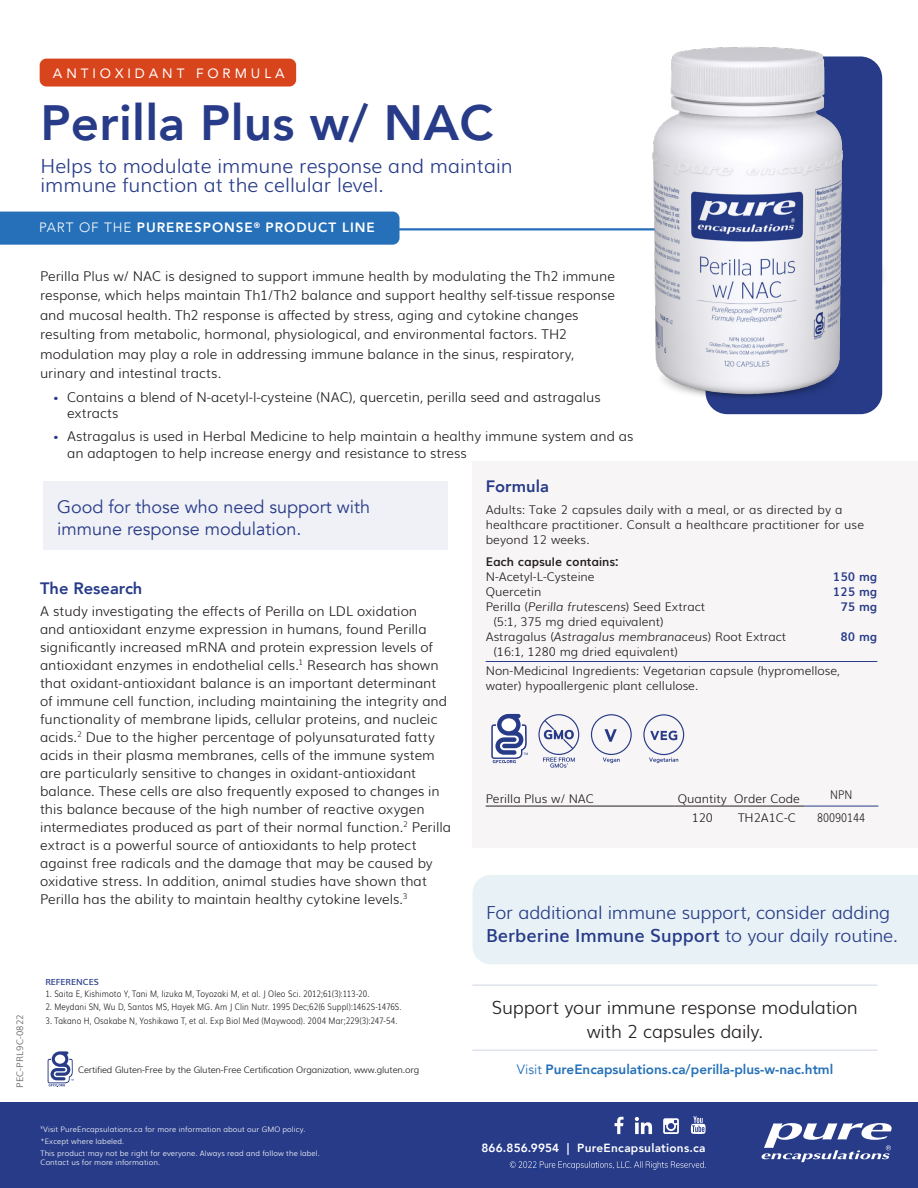
<style>
.page{position:relative;width:918px;height:1188px;background:#fff}
.page>*{position:absolute;margin:0;border:0;box-sizing:border-box;transform-origin:0 0}
.Product_Name{font:800 49.5px "Avenir";letter-spacing:.005em;color:#273b88}
.Subhead{font:300 19.5px/19.5px "Muli";color:#273b88}
.t1{font:300 18px/22.5px "Muli";letter-spacing:-.01em;color:#273b88}
.Good_For_CTA{font:18px/22.5px "Avenir";color:#273b88}
.Most_Trusted_Call_Ou{font:300 18px/24px "Muli";letter-spacing:-.01em;color:#231f20;text-align:center}
.Product_Details_Head{font:800 16.5px "Avenir";color:#273b88}
.Body{font:300 13.5px/18px "Muli";color:#231f20}
.URL{font:800 13.5px "Avenir";color:#2570b8}
.Protocol_Call_Out{font:800 13.5px "Avenir";letter-spacing:.07em;color:#fff}
.t2{font:13.5px "Avenir";letter-spacing:.29em;color:#fff}
.Ingredients_No_Line{font:300 12px/15px "Muli";color:#231f20}
.Serving_Info{font:300 12px/15px "Muli";letter-spacing:.01em;color:#231f20}
.Ingredients{font:300 12px/14.4px "Muli";color:#231f20}
.Qty___Order_Code___S{font:300 12px "Muli";color:#231f20}
.Contains{font:700 12px "Muli";color:#231f20}
.Ingredients_No_Line-2{font:700 12px "Muli";color:#273b88}
.Qty___Order_Code___S-2{font:300 12px "Muli";color:#231f20;scale:.85 1}
.t3{font:800 11.85px "Avenir";letter-spacing:.02em;color:#fff}
.Disclaimers{font:300 9px "Muli";letter-spacing:.005em;color:#231f20;scale:.85 1}
.Disclaimers-2{font:300 9px "Muli";letter-spacing:-.02em;color:#231f20}
.Marketing_Code{font:300 9px "Muli";letter-spacing:.02em;color:#57585a}
.t4{font:600 8.4px "Muli";color:#273b88}
.t5{font:300 7.5px/12.3px "Muli";letter-spacing:.01em;color:#fff}
.s1{font-weight:300}
.s2{font-weight:700;font-size:10.5px;color:#273b88}
.s3{font-style:italic}
.s4{color:#f8f5f6}
.s5{font-weight:600}
.s6{font-weight:400}
</style>
<div class="page">
<div style="left:0;top:1102px;width:918px;height:86px;background:#273b88"></div>
<svg style="left:615px;top:1117px;width:9px;height:17px"></svg>
<svg style="left:635px;top:1117px;width:17px;height:17px"></svg>
<svg style="left:663px;top:1118px;width:16px;height:16px"></svg>
<svg style="left:691px;top:1116px;width:15px;height:18px"></svg>
<svg style="left:510px;top:1161px;width:196px;height:9px"></svg>
<svg style="left:761px;top:1123px;width:131px;height:39px"></svg>
<div style="left:724px;top:233px;width:165px;height:85px;background:#231f20;opacity:.75"></div>
<div style="left:472px;top:461px;width:446px;height:387px;background:#f8f5f6"></div>
<hr style="left:486px;top:661px;width:391px;height:1px;background:#273b88">
<svg style="left:491px;top:713px;width:37px;height:50px"></svg>
<svg style="left:543px;top:757px;width:32px;height:11px"></svg>
<div style="left:538px;top:714px;width:41px;height:41px;border:1px solid #273b88;border-radius:50%"></div>
<svg style="left:544px;top:720px;width:30px;height:29px"></svg>
<svg style="left:591px;top:714px;width:41px;height:49px"></svg>
<svg style="left:643px;top:714px;width:41px;height:49px"></svg>
<hr style="left:804px;top:806px;width:74px;height:1px;background:#273b88">
<hr style="left:486px;top:806px;width:189px;height:1px;background:#231f20">
<hr style="left:675px;top:806px;width:55px;height:1px;background:#231f20">
<hr style="left:730px;top:806px;width:74px;height:1px;background:#231f20">
<hr style="left:472px;top:984px;width:405px;height:2px;background:#dee3ed">
<hr style="left:472px;top:1049px;width:405px;height:2px;background:#dee3ed">
<hr style="left:349px;top:228px;width:527px;height:2px;background:#2570b8">
<div style="left:0;top:212px;width:400px;height:33px;background:#2570b8"></div>
<div style="left:706px;top:56px;width:176px;height:358px;background:#273b88;border-radius:22px"></div>
<img style="left:646px;top:47px;width:204px;height:356px">
<div style="left:44px;top:481px;width:404px;height:69px;background:#f0f1f6"></div>
<div style="left:472px;top:875px;width:446px;height:89px;background:#e8f2f6"></div>
<div style="left:40px;top:59px;width:256px;height:28px;background:#d8441c;border-radius:7px"></div>
<svg style="left:48px;top:1051px;width:26px;height:36px"></svg>
<p class="Marketing_Code" style="left:13px;top:1088px;width:75px;rotate:-90deg">PEC-PRL9C-0822</p>
<p class="t2" style="left:53px;top:62px;width:233px">ANTIOXIDANT FORMULA</p>
<p class="Product_Name" style="left:40px;top:84px;width:454px">Perilla Plus w/ NAC</p>
<p class="Subhead" style="left:40px;top:154px;width:474px">Helps to modulate immune response and maintain immune function at the cellular level.</p>
<p class="Protocol_Call_Out" style="left:39px;top:217px;width:337px"><span class="s1">PART OF THE</span> PURERESPONSE<sup>®</sup> PRODUCT LINE</p>
<p class="Body" style="left:40px;top:265px;width:577px;line-height:19.5px">Perilla Plus w/ NAC is designed to support immune health by modulating the Th2 immune response, which helps maintain Th1/Th2 balance and support healthy self-tissue response and mucosal health. Th2 response is affected by stress, aging and cytokine changes resulting from metabolic, hormonal, physiological, and environmental factors. TH2 modulation may play a role in addressing immune balance in the sinus, respiratory, urinary and intestinal tracts.</p>
<p class="Body" style="left:67px;top:387px;width:535px;line-height:16.5px;text-indent:-14px"><span class="s2">•</span> Contains a blend of N-acetyl-l-cysteine (NAC), quercetin, perilla seed and astragalus extracts</p>
<p class="Body" style="left:67px;top:427px;width:568px;line-height:16.5px;text-indent:-14px"><span class="s2">•</span> Astragalus is used in Herbal Medicine to help maintain a healthy immune system and as an adaptogen to help increase energy and resistance to stress</p>
<p class="Product_Details_Head" style="left:486px;top:474px;width:65px">Formula</p>
<p class="Serving_Info" style="left:486px;top:501px;width:380px">Adults: Take 2 capsules daily with a meal, or as directed by a healthcare practitioner. Consult a healthcare practitioner for use beyond 12 weeks.</p>
<p class="Contains" style="left:486px;top:552px;width:134px">Each capsule contains:</p>
<p class="Ingredients_No_Line" style="left:486px;top:568px;width:110px">N-Acetyl-L-Cysteine</p>
<p class="Ingredients_No_Line-2" style="left:833px;top:567px;width:46px">150 mg</p>
<p class="Ingredients_No_Line" style="left:486px;top:583px;width:57px">Quercetin</p>
<p class="Ingredients_No_Line-2" style="left:833px;top:582px;width:46px">125 mg</p>
<p class="Ingredients_No_Line" style="left:486px;top:598px;width:221px">Perilla (<span class="s3">Perilla frutescens</span>) Seed Extract</p>
<p class="Ingredients_No_Line-2" style="left:840px;top:597px;width:38px">75 mg</p>
<p class="Ingredients_No_Line" style="left:486px;top:613px;width:302px;text-indent:8px">(5:1, 375 mg dried equivalent)<br>Astragalus (<span class="s3">Astragalus membranaceus</span>) Root Extract</p>
<p class="Good_For_CTA" style="left:57px;top:495px;width:314px">Good for those who need support with immune response modulation.</p>
<p class="Product_Details_Head" style="left:40px;top:576px;width:104px">The Research</p>
<p class="Body" style="left:40px;top:601px;width:413px">A study investigating the effects of Perilla on LDL oxidation<br>and antioxidant enzyme expression in humans, found Perilla significantly increased mRNA and protein expression levels of antioxidant enzymes in endothelial cells.<sup>1</sup> Research has shown that oxidant-antioxidant balance is an important determinant of immune cell function, including maintaining the integrity and functionality of membrane lipids, cellular proteins, and nucleic acids.<sup>2</sup> Due to the higher percentage of polyunsaturated fatty acids in their plasma membranes, cells of the immune system are particularly sensitive to changes in oxidant-antioxidant balance. These cells are also frequently exposed to changes in this balance because of the high number of reactive oxygen intermediates produced as part of their normal function.<sup>2</sup> Perilla extract is a powerful source of antioxidants to help protect against free radicals and the damage that may be caused by oxidative stress. In addition, animal studies have shown that Perilla has the ability to maintain healthy cytokine levels.<sup>3</sup></p>
<p class="Ingredients_No_Line-2" style="left:840px;top:627px;width:38px">80 mg</p>
<p class="Ingredients_No_Line" style="left:493px;top:643px;width:186px">(16:1, 1280 mg dried equivalent)</p>
<p class="Ingredients" style="left:486px;top:663px;width:393px">Non-Medicinal Ingredients: Vegetarian capsule (hypromellose, water) hypoallergenic plant cellulose. <span class="s4">Vegetarian capsule (hypromel-</span></p>
<p class="Qty___Order_Code___S" style="left:486px;top:789px;width:110px">Perilla Plus w/ NAC</p>
<p class="Qty___Order_Code___S" style="left:678px;top:789px;width:51px">Quantity</p>
<p class="Qty___Order_Code___S" style="left:734px;top:789px;width:67px">Order Code</p>
<p class="Qty___Order_Code___S-2" style="left:830px;top:785px;width:27px">NPN</p>
<p class="Qty___Order_Code___S" style="left:692px;top:808px;width:23px">120</p>
<p class="Qty___Order_Code___S" style="left:738px;top:808px;width:60px">TH2A1C-C</p>
<p class="Qty___Order_Code___S-2" style="left:817px;top:808px;width:58px">80090144</p>
<p class="t1" style="left:486px;top:900px;width:413px">For additional immune support, consider adding<br><span class="s5">Berberine Immune Support</span> to your daily routine.</p>
<p class="t4" style="left:45px;top:975px;width:55px">REFERENCES</p>
<p class="Disclaimers" style="left:45px;top:986px;width:383px">1. Saita E, Kishimoto Y, Tani M, Iizuka M, Toyozaki M, et al. J Oleo Sci. 2012;61(3):113-20.</p>
<p class="Disclaimers" style="left:45px;top:1000px;width:421px">2. Meydani SN, Wu D, Santos MS, Hayek MG. Am J Clin Nutr. 1995 Dec;62(6 Suppl):1462S-1476S.</p>
<p class="Disclaimers" style="left:45px;top:1013px;width:416px">3. Takano H, Osakabe N, Yoshikawa T, et al. Exp Biol Med (Maywood). 2004 Mar;229(3):247-54.</p>
<p class="Disclaimers-2" style="left:78px;top:1063px;width:343px">Certified Gluten-Free by the Gluten-Free Certification Organization, www.gluten.org</p>
<p class="t5" style="left:40px;top:1123px;width:281px"><sup>¥</sup>Visit PureEncapsulations.ca for more information about our GMO policy. *Except where labeled.<br>This product may not be right for everyone. Always read and follow the label.</p>
<p class="t5" style="left:40px;top:1156px;width:121px">Contact us for more information.</p>
<p class="Most_Trusted_Call_Ou" style="left:492px;top:994px;width:367px">Support your immune response modulation with 2 capsules daily.</p>
<p class="URL" style="left:517px;top:1059px;width:318px"><span class="s6">Visit</span> PureEncapsulations.ca/perilla-plus-w-nac.html</p>
<p class="t3" style="left:482px;top:1138px;width:226px">866.856.9954 | PureEncapsulations.ca</p>
</div>
